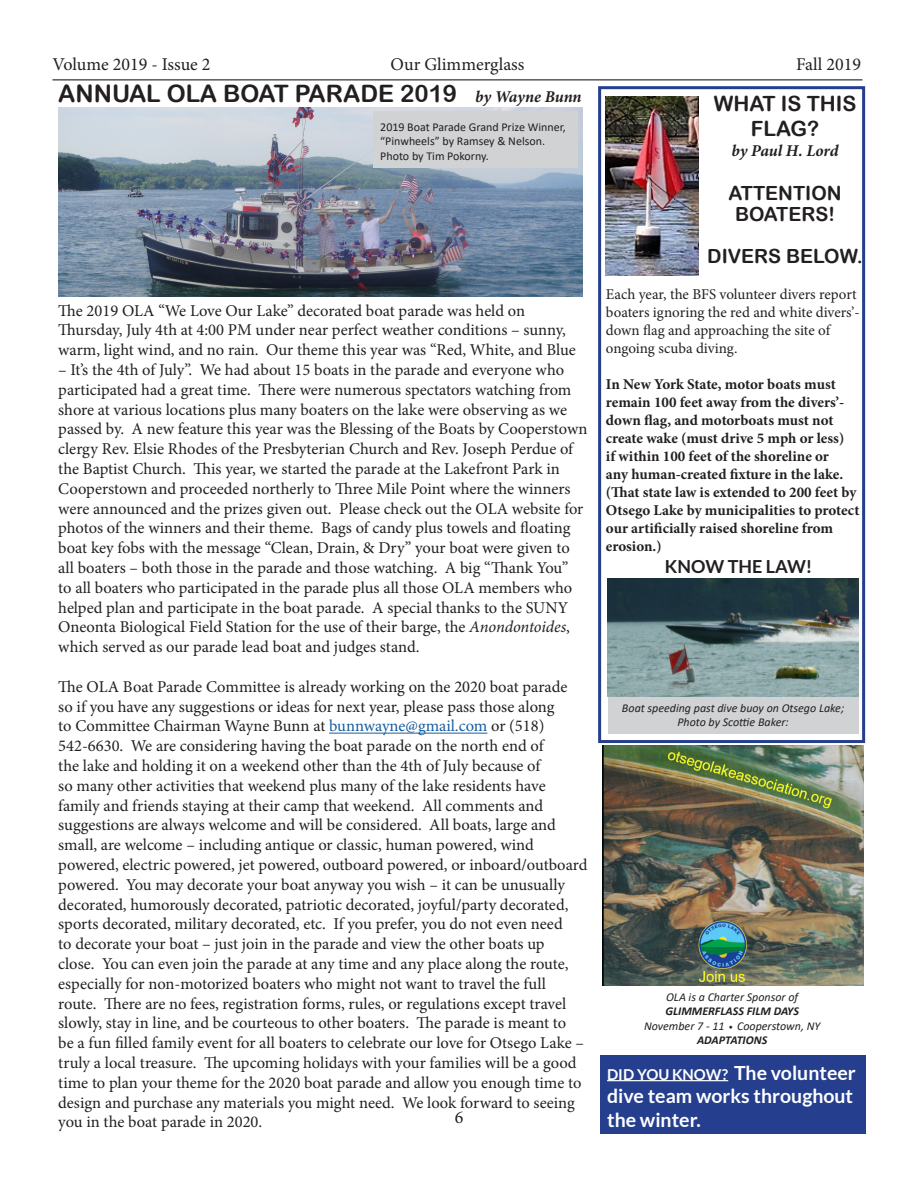
<style>
.page{position:relative;width:918px;height:1188px;background:#fff}
.page>*{position:absolute;margin:0;border:0;box-sizing:border-box;transform-origin:0 0}
.byline{font:24px "Arial Rounded MT Bold";color:#231f20}
.byline-2{font:21px/25.2px "Arial Rounded MT Bold";color:#231f20;text-align:center}
.t1{font:700 19.5px/23.4px "Lato";color:#fff}
.byline-3{font:19.5px/21px "Arial Rounded MT Bold";color:#231f20;text-align:center}
.t2{font:18px "Minion Pro";color:#231f20}
.t3{font:700 18px "Lato";color:#231f20}
.t4{font:16.5px/19.8px "Minion Pro";color:#231f20}
.byline-4{font:italic 700 16.5px "Minion Pro";letter-spacing:-.005em;color:#231f20}
.t5{font:700 15px/18px "Minion Pro";color:#231f20}
.t6{font:15px/18px "Minion Pro";letter-spacing:-.005em;color:#231f20}
.t7{font:italic 12px/14.4px "Calibri";color:#231f20;text-align:center}
.t8{font:12px/14.4px "Calibri";color:#231f20}
.t9{font:italic 700 12px "Calibri";color:#231f20}
.s1{font-family:"Minion Pro";font-weight:700;font-style:italic;font-size:16.5px}
.s2{font-style:italic}
.s3{color:#175d9e}
.s4{font-weight:700}
.s5{font-size:9px}
.s6{font-size:15px}
</style>
<div class="page">
<hr style="left:52px;top:79px;width:810px;height:2px;background:#57585a">
<hr style="left:329px;top:733px;width:158px;height:1px;background:#175d9e">
<img style="left:58px;top:107px;width:525px;height:190px">
<div style="left:374px;top:112px;width:204px;height:56px;background:#d1d2d4"></div>
<img style="left:606px;top:96px;width:93px;height:180px">
<img style="left:608px;top:578px;width:250px;height:119px">
<div style="left:608px;top:697px;width:250px;height:37px;background:#d1d2d4"></div>
<div style="left:598px;top:86px;width:267px;height:657px;border:3px solid #253f8e"></div>
<div style="left:600px;top:1055px;width:266px;height:79px;background:#253f8e"></div>
<hr style="left:607px;top:1080px;width:121px;height:1px;background:#fff">
<img style="left:602px;top:746px;width:262px;height:239px">
<p class="t2" style="left:52px;top:52px;width:160px">Volume 2019 - Issue 2</p>
<p class="t2" style="left:391px;top:52px;width:135px">Our Glimmerglass</p>
<p class="t2" style="left:796px;top:52px;width:66px">Fall 2019</p>
<p class="byline" style="left:58px;top:79px;width:525px">ANNUAL OLA BOAT PARADE 2019 <span class="s1">by Wayne Bunn</span></p>
<p class="t8" style="left:380px;top:119px;width:187px">2019 Boat Parade Grand Prize Winner, “Pinwheels” by Ramsey &amp; Nelson.<br>Photo by Tim Pokorny.</p>
<p class="t4" style="left:58px;top:301px;width:519px">The 2019 OLA “We Love Our Lake” decorated boat parade was held on<br>Thursday, July 4th at 4:00 PM under near perfect weather conditions – sunny, warm, light wind, and no rain. Our theme this year was “Red, White, and Blue</p>
<p class="t4" style="left:58px;top:360px;width:531px">– It’s the 4th of July”. We had about 15 boats in the parade and everyone who participated had a great time. There were numerous spectators watching from shore at various locations plus many boaters on the lake were observing as we passed by. A new feature this year was the Blessing of the Boats by Cooperstown clergy Rev. Elsie Rhodes of the Presbyterian Church and Rev. Joseph Perdue of the Baptist Church. This year, we started the parade at the Lakefront Park in Cooperstown and proceeded northerly to Three Mile Point where the winners were announced and the prizes given out. Please check out the OLA website for photos of the winners and their theme. Bags of candy plus towels and floating boat key fobs with the message “Clean, Drain, &amp; Dry” your boat were given to all boaters – both those in the parade and those watching. A big “Thank You”<br>to all boaters who participated in the parade plus all those OLA members who helped plan and participate in the boat parade. A special thanks to the SUNY Oneonta Biological Field Station for the use of their barge, the <span class="s2">Anondontoides</span>, which served as our parade lead boat and judges stand.</p>
<p class="t4" style="left:58px;top:677px;width:531px">The OLA Boat Parade Committee is already working on the 2020 boat parade<br>so if you have any suggestions or ideas for next year, please pass those along<br>to Committee Chairman Wayne Bunn at <span class="s3">bunnwayne@gmail.com</span> or (518)<br>542-6630. We are considering having the boat parade on the north end of<br>the lake and holding it on a weekend other than the 4th of July because of<br>so many other activities that weekend plus many of the lake residents have family and friends staying at their camp that weekend. All comments and suggestions are always welcome and will be considered. All boats, large and small, are welcome – including antique or classic, human powered, wind powered, electric powered, jet powered, outboard powered, or inboard/outboard powered. You may decorate your boat anyway you wish – it can be unusually decorated, humorously decorated, patriotic decorated, joyful/party decorated, sports decorated, military decorated, etc. If you prefer, you do not even need<br>to decorate your boat – just join in the parade and view the other boats up<br>close. You can even join the parade at any time and any place along the route, especially for non-motorized boaters who might not want to travel the full route. There are no fees, registration forms, rules, or regulations except travel slowly, stay in line, and be courteous to other boaters. The parade is meant to<br>be a fun filled family event for all boaters to celebrate our love for Otsego Lake – truly a local treasure. The upcoming holidays with your families will be a good time to plan your theme for the 2020 boat parade and allow you enough time to design and purchase any materials you might need. We look forward to seeing you in the boat parade in 2020.</p>
<p class="t2" style="left:455px;top:1105px;width:10px">6</p>
<p class="byline-2" style="left:714px;top:90px;width:144px">WHAT IS THIS<br>FLAG?</p>
<p class="byline-4" style="left:731px;top:139px;width:109px">by Paul H. Lord</p>
<p class="byline-3" style="left:729px;top:182px;width:115px">ATTENTION<br>BOATERS!</p>
<p class="byline-3" style="left:707px;top:245px;width:157px">DIVERS BELOW.</p>
<p class="t6" style="left:606px;top:286px;width:255px">Each year, the BFS volunteer divers report boaters ignoring the red and white divers’- down flag and approaching the site of ongoing scuba diving.</p>
<p class="t5" style="left:606px;top:375px;width:255px">In New York State, motor boats must remain 100 feet away from the divers’- down flag, and motorboats must not create wake (must drive 5 mph or less)<br>if within 100 feet of the shoreline or<br>any human-created fixture in the lake. (That state law is extended to 200 feet by Otsego Lake by municipalities to protect our artificially raised shoreline from erosion.)</p>
<p class="t3" style="left:665px;top:556px;width:149px">KNOW THE LAW!</p>
<p class="t7" style="left:622px;top:700px;width:224px">Boat speeding past dive buoy on Otsego Lake;<br>Photo by Scottie Baker:</p>
<p class="t7" style="left:665px;top:989px;width:135px;text-align:left">OLA is a Charter Sponsor of<br><span class="s4">GLIMMERFLASS FILM DAYS</span></p>
<p class="t7" style="left:644px;top:1018px;width:178px">November 7 - 11 <span class="s5">•</span> Cooperstown, NY</p>
<p class="t9" style="left:697px;top:1032px;width:72px">ADAPTATIONS</p>
<p class="t1" style="left:607px;top:1061px;width:250px"><span class="s6">DID YOU KNOW?</span> The volunteer dive team works throughout the winter.</p>
</div>
